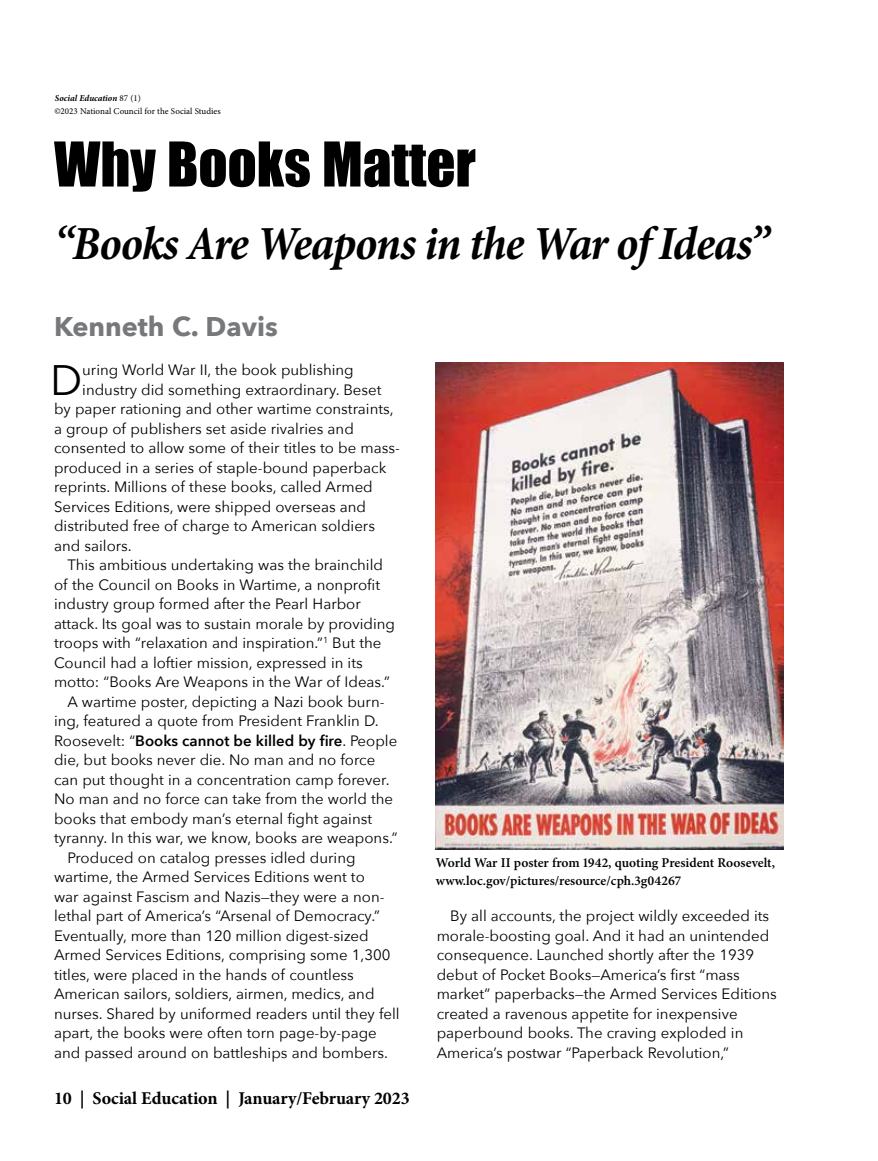
<style>
.page{position:relative;width:878px;height:1161px;background:#fff}
.page>*{position:absolute;margin:0;border:0;box-sizing:border-box;transform-origin:0 0}
.t1{font:57px "Impact";color:#000}
.t2{font:italic 700 condensed 48px "Minion Pro";letter-spacing:-.025em;color:#000}
.t3{font:42.6px "Avenir Next";color:#000}
.t4{font:700 27px "Avenir Next";color:#77787b}
.t5{font:700 18px "Minion Pro";letter-spacing:-.01em;color:#000}
.t6{font:15px/19.5px "Avenir Next";color:#000}
.t7{font:600 15px "Avenir Next";color:#000}
.t8{font:600 13.5px/18px "Minion Pro";color:#000}
.t9{font:9px/13.5px "Minion Pro";color:#000}
.s1{font-weight:700;font-style:italic}
.s2{font-weight:400}
</style>
<div class="page">
<img style="left:436px;top:362px;width:347px;height:488px">
<p class="t9" style="left:54px;top:91px;width:168px"><span class="s1">Social Education</span> 87 (1)<br>©2023 National Council for the Social Studies</p>
<h1 class="t1" style="left:54px;top:120px;width:423px">Why Books Matter</h1>
<h2 class="t2" style="left:54px;top:210px;width:716px">“Books Are Weapons in the War of Ideas”</h2>
<h3 class="t4" style="left:54px;top:304px;width:225px">Kenneth C. Davis</h3>
<h3 class="t3" style="left:50px;top:344px;width:34px">D</h3>
<p class="t6" style="left:82px;top:360px;width:273px">uring World War II, the book publishing</p>
<p class="t6" style="left:82px;top:379px;width:301px">industry did something extraordinary. Beset</p>
<p class="t6" style="left:54px;top:399px;width:341px">by paper rationing and other wartime constraints,</p>
<p class="t6" style="left:54px;top:418px;width:301px">a group of publishers set aside rivalries and</p>
<p class="t6" style="left:54px;top:438px;width:347px">consented to allow some of their titles to be mass-</p>
<p class="t6" style="left:54px;top:457px;width:334px">produced in a series of staple-bound paperback</p>
<p class="t6" style="left:54px;top:477px;width:320px">reprints. Millions of these books, called Armed</p>
<p class="t6" style="left:54px;top:496px;width:313px">Services Editions, were shipped overseas and</p>
<p class="t6" style="left:54px;top:516px;width:322px">distributed free of charge to American soldiers</p>
<p class="t6" style="left:54px;top:535px;width:79px">and sailors.</p>
<p class="t6" style="left:68px;top:555px;width:317px">This ambitious undertaking was the brainchild</p>
<p class="t6" style="left:54px;top:574px;width:327px">of the Council on Books in Wartime, a nonprofit</p>
<p class="t6" style="left:54px;top:594px;width:308px">industry group formed after the Pearl Harbor</p>
<p class="t6" style="left:54px;top:613px;width:342px">attack. Its goal was to sustain morale by providing</p>
<p class="t6" style="left:54px;top:633px;width:329px">troops with “relaxation and inspiration.”<sup>1</sup> But the</p>
<p class="t6" style="left:54px;top:652px;width:310px">Council had a loftier mission, expressed in its</p>
<p class="t6" style="left:54px;top:672px;width:337px">motto: “Books Are Weapons in the War of Ideas.”</p>
<p class="t6" style="left:67px;top:691px;width:318px">A wartime poster, depicting a Nazi book burn-</p>
<p class="t6" style="left:54px;top:711px;width:326px">ing, featured a quote from President Franklin D.</p>
<p class="t7" style="left:54px;top:728px;width:345px"><span class="s2">Roosevelt: “</span>Books cannot be killed by fire<span class="s2">. People</span></p>
<p class="t6" style="left:54px;top:750px;width:323px">die, but books never die. No man and no force</p>
<p class="t6" style="left:54px;top:769px;width:337px">can put thought in a concentration camp forever.</p>
<p class="t6" style="left:54px;top:789px;width:340px">No man and no force can take from the world the</p>
<p class="t6" style="left:54px;top:808px;width:319px">books that embody man’s eternal fight against</p>
<p class="t6" style="left:54px;top:828px;width:345px">tyranny. In this war, we know, books are weapons.”</p>
<p class="t6" style="left:67px;top:847px;width:289px">Produced on catalog presses idled during</p>
<p class="t6" style="left:54px;top:867px;width:312px">wartime, the Armed Services Editions went to</p>
<p class="t6" style="left:54px;top:886px;width:332px">war against Fascism and Nazis—they were a non-</p>
<p class="t6" style="left:54px;top:906px;width:327px">lethal part of America’s “Arsenal of Democracy.”</p>
<p class="t6" style="left:54px;top:925px;width:316px">Eventually, more than 120 million digest-sized</p>
<p class="t6" style="left:54px;top:945px;width:338px">Armed Services Editions, comprising some 1,300</p>
<p class="t6" style="left:54px;top:964px;width:301px">titles, were placed in the hands of countless</p>
<p class="t6" style="left:54px;top:984px;width:322px">American sailors, soldiers, airmen, medics, and</p>
<p class="t6" style="left:54px;top:1003px;width:347px">nurses. Shared by uniformed readers until they fell</p>
<p class="t6" style="left:54px;top:1023px;width:324px">apart, the books were often torn page-by-page</p>
<p class="t6" style="left:54px;top:1042px;width:335px">and passed around on battleships and bombers.</p>
<p class="t5" style="left:54px;top:1086px;width:357px">10 | Social Education | January/February 2023</p>
<p class="t8" style="left:436px;top:853px;width:340px">World War II poster from 1942, quoting President Roosevelt, www.loc.gov/pictures/resource/cph.3g04267</p>
<p class="t6" style="left:436px;top:906px;width:341px;text-indent:14px">By all accounts, the project wildly exceeded its morale-boosting goal. And it had an unintended consequence. Launched shortly after the 1939 debut of Pocket Books—America’s first “mass market” paperbacks—the Armed Services Editions created a ravenous appetite for inexpensive paperbound books. The craving exploded in America’s postwar “Paperback Revolution,”</p>
</div>
